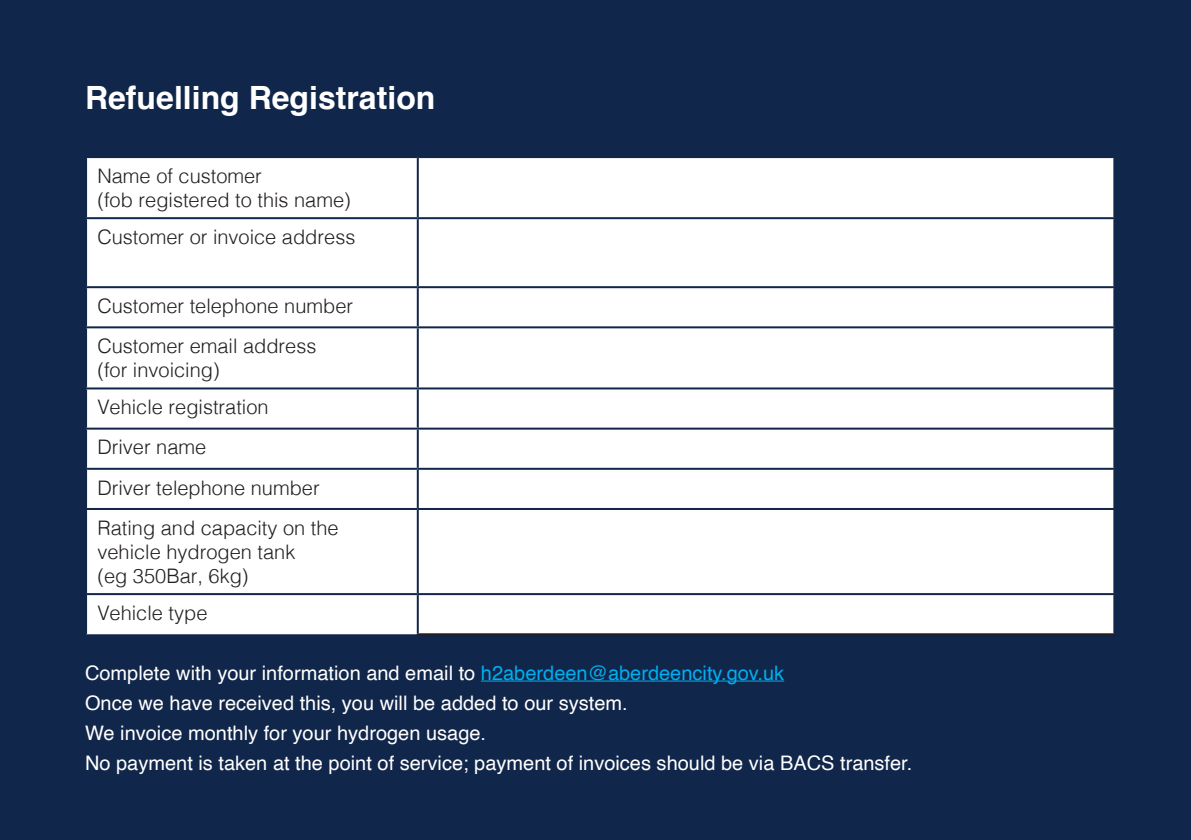
<style>
.page{position:relative;width:1191px;height:840px;background:#fff}
.page>*{position:absolute;margin:0;border:0;box-sizing:border-box;transform-origin:0 0}
.t1{font:700 32px "Helvetica";color:#fff}
.t2{font:300 20px "Helvetica";color:#231f20}
.t3{font:20px "Helvetica";color:#fff}
.s1{color:#00aeef}
</style>
<div class="page">
<div style="left:0;top:0;width:1191px;height:839px;background:#10264a"></div>
<svg style="left:87px;top:158px;width:1026px;height:476px"></svg>
<hr style="left:417px;top:633px;width:698px;height:2px;background:#231f20">
<hr style="left:85px;top:156px;width:333px;height:2px;background:#10264a">
<hr style="left:85px;top:158px;width:2px;height:59px;background:#10264a">
<hr style="left:418px;top:156px;width:697px;height:2px;background:#10264a">
<hr style="left:417px;top:158px;width:2px;height:59px;background:#10264a">
<hr style="left:1113px;top:158px;width:2px;height:59px;background:#10264a">
<hr style="left:85px;top:217px;width:333px;height:2px;background:#10264a">
<hr style="left:85px;top:219px;width:2px;height:67px;background:#10264a">
<hr style="left:418px;top:217px;width:697px;height:2px;background:#10264a">
<hr style="left:417px;top:219px;width:2px;height:67px;background:#10264a">
<hr style="left:1113px;top:219px;width:2px;height:67px;background:#10264a">
<hr style="left:85px;top:286px;width:333px;height:2px;background:#10264a">
<hr style="left:85px;top:288px;width:2px;height:38px;background:#10264a">
<hr style="left:418px;top:286px;width:697px;height:2px;background:#10264a">
<hr style="left:417px;top:288px;width:2px;height:38px;background:#10264a">
<hr style="left:1113px;top:288px;width:2px;height:38px;background:#10264a">
<hr style="left:85px;top:326px;width:333px;height:2px;background:#10264a">
<hr style="left:85px;top:328px;width:2px;height:59px;background:#10264a">
<hr style="left:418px;top:326px;width:697px;height:2px;background:#10264a">
<hr style="left:417px;top:328px;width:2px;height:59px;background:#10264a">
<hr style="left:1113px;top:328px;width:2px;height:59px;background:#10264a">
<hr style="left:85px;top:387px;width:333px;height:2px;background:#10264a">
<hr style="left:85px;top:389px;width:2px;height:38px;background:#10264a">
<hr style="left:418px;top:387px;width:697px;height:2px;background:#10264a">
<hr style="left:417px;top:389px;width:2px;height:38px;background:#10264a">
<hr style="left:1113px;top:389px;width:2px;height:38px;background:#10264a">
<hr style="left:85px;top:427px;width:333px;height:2px;background:#10264a">
<hr style="left:85px;top:429px;width:2px;height:38px;background:#10264a">
<hr style="left:418px;top:427px;width:697px;height:2px;background:#10264a">
<hr style="left:417px;top:429px;width:2px;height:38px;background:#10264a">
<hr style="left:1113px;top:429px;width:2px;height:38px;background:#10264a">
<hr style="left:85px;top:467px;width:333px;height:2px;background:#10264a">
<hr style="left:85px;top:469px;width:2px;height:38px;background:#10264a">
<hr style="left:418px;top:467px;width:697px;height:2px;background:#10264a">
<hr style="left:417px;top:469px;width:2px;height:38px;background:#10264a">
<hr style="left:1113px;top:469px;width:2px;height:38px;background:#10264a">
<hr style="left:85px;top:507px;width:333px;height:2px;background:#10264a">
<hr style="left:85px;top:509px;width:2px;height:83px;background:#10264a">
<hr style="left:418px;top:507px;width:697px;height:2px;background:#10264a">
<hr style="left:417px;top:509px;width:2px;height:83px;background:#10264a">
<hr style="left:1113px;top:509px;width:2px;height:83px;background:#10264a">
<hr style="left:85px;top:592px;width:333px;height:2px;background:#10264a">
<hr style="left:85px;top:594px;width:2px;height:40px;background:#10264a">
<hr style="left:418px;top:592px;width:697px;height:2px;background:#10264a">
<hr style="left:417px;top:594px;width:2px;height:39px;background:#10264a">
<hr style="left:1113px;top:594px;width:2px;height:39px;background:#10264a">
<hr style="left:481px;top:680px;width:303px;height:1px;background:#00aeef">
<p class="t1" style="left:85px;top:78px;width:352px">Refuelling Registration</p>
<p class="t2" style="left:97px;top:158px;width:166px">Name of customer</p>
<p class="t2" style="left:97px;top:182px;width:255px">(fob registered to this name)</p>
<p class="t2" style="left:97px;top:220px;width:259px">Customer or invoice address</p>
<p class="t2" style="left:97px;top:288px;width:257px">Customer telephone number</p>
<p class="t2" style="left:97px;top:329px;width:220px">Customer email address</p>
<p class="t2" style="left:97px;top:353px;width:124px">(for invoicing)</p>
<p class="t2" style="left:97px;top:390px;width:173px">Vehicle registration</p>
<p class="t2" style="left:97px;top:430px;width:110px">Driver name</p>
<p class="t2" style="left:97px;top:470px;width:224px">Driver telephone number</p>
<p class="t2" style="left:97px;top:510px;width:243px">Rating and capacity on the</p>
<p class="t2" style="left:97px;top:534px;width:199px">vehicle hydrogen tank</p>
<p class="t2" style="left:97px;top:558px;width:153px">(eg 350Bar, 6kg)</p>
<p class="t2" style="left:97px;top:595px;width:112px">Vehicle type</p>
<p class="t3" style="left:85px;top:656px;width:700px">Complete with your information and email to <span class="s1">h2aberdeen@aberdeencity.gov.uk</span></p>
<p class="t3" style="left:85px;top:686px;width:544px">Once we have received this, you will be added to our system.</p>
<p class="t3" style="left:85px;top:716px;width:402px">We invoice monthly for your hydrogen usage.</p>
<p class="t3" style="left:85px;top:746px;width:829px">No payment is taken at the point of service; payment of invoices should be via BACS transfer.</p>
</div>
